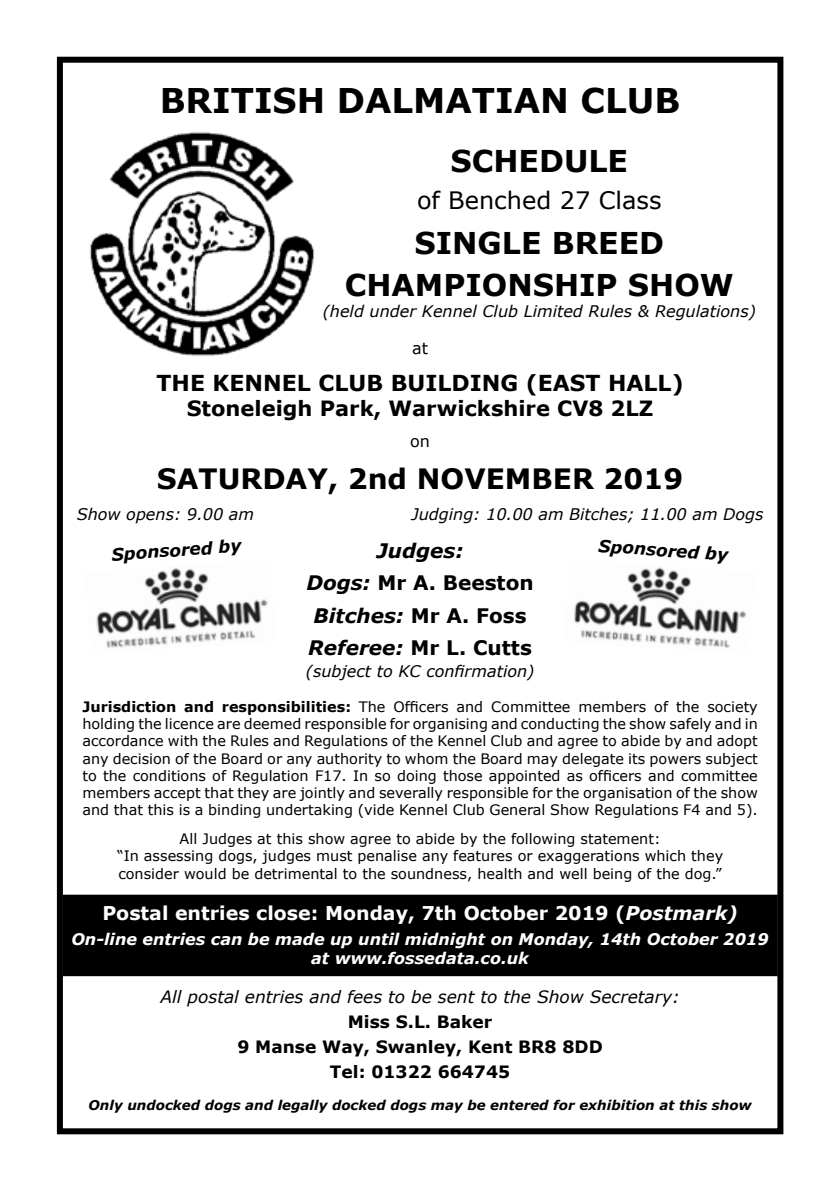
<style>
.page{position:relative;width:840px;height:1191px;background:#fff}
.page>*{position:absolute;margin:0;border:0;box-sizing:border-box;transform-origin:0 0}
.t1{font:700 34px "Verdana";color:#000}
.t2{font:700 30px/41.8px "Verdana";color:#000;text-align:center}
.t3{font:700 28px "Verdana";color:#000}
.t4{font:24px "Verdana";color:#000}
.t5{font:700 22px "Verdana";color:#000}
.t6{font:700 21px "Verdana";color:#000}
.t7{font:italic 700 20px/32.4px "Verdana";color:#000;text-align:center}
.t8{font:700 19px "Verdana";color:#fff}
.t9{font:700 17px/25px "Verdana";color:#000;text-align:center}
.t10{font:italic 17px "Verdana";color:#000}
.t11{font:italic 700 17px "Verdana";color:#000}
.t12{font:italic 16px "Verdana";color:#000}
.t13{font:italic 700 16px/19.2px "Verdana";color:#fff;text-align:center}
.t14{font:16px "Verdana";color:#000}
.t15{font:14.4px/17.2px "Verdana";color:#000;text-align:justify}
.t16{font:italic 700 13.4px "Verdana";color:#000}
.s1{font-style:normal}
.s2{font-weight:700}
.s3{font-style:italic}
</style>
<div class="page">
<img style="left:90px;top:132px;width:224px;height:224px">
<div style="left:66px;top:897px;width:708px;height:76px;background:#000"></div>
<div style="left:63px;top:894px;width:714px;height:82px;border:6px solid #000"></div>
<div style="left:57px;top:57px;width:726px;height:1077px;border:6px solid #000"></div>
<img style="left:96px;top:567px;width:172px;height:81px">
<img style="left:574px;top:567px;width:173px;height:82px">
<h1 class="t1" style="left:160px;top:79px;width:522px">BRITISH DALMATIAN CLUB</h1>
<h2 class="t2" style="left:450px;top:139px;width:179px">SCHEDULE</h2>
<h3 class="t4" style="left:417px;top:185px;width:246px">of Benched 27 Class</h3>
<h2 class="t2" style="left:344px;top:221px;width:390px">SINGLE BREED<br>CHAMPIONSHIP SHOW</h2>
<p class="t12" style="left:322px;top:301px;width:434px">(held under Kennel Club Limited Rules &amp; Regulations)</p>
<p class="t14" style="left:412px;top:337px;width:17px">at</p>
<h3 class="t5" style="left:156px;top:369px;width:528px">THE KENNEL CLUB BUILDING (EAST HALL)</h3>
<h3 class="t6" style="left:186px;top:395px;width:468px">Stoneleigh Park, Warwickshire CV8 2LZ</h3>
<p class="t14" style="left:410px;top:431px;width:21px">on</p>
<h3 class="t3" style="left:157px;top:461px;width:527px">SATURDAY, 2nd NOVEMBER 2019</h3>
<p class="t12" style="left:77px;top:503px;width:179px">Show opens: 9.00 am</p>
<p class="t12" style="left:411px;top:503px;width:353px">Judging: 10.00 am Bitches; 11.00 am Dogs</p>
<h3 class="t7" style="left:306px;top:534px;width:229px">Judges:<br>Dogs: <span class="s1">Mr A. Beeston<br></span>Bitches: <span class="s1">Mr A. Foss<br></span>Referee: <span class="s1">Mr L. Cutts</span></h3>
<p class="t12" style="left:305px;top:661px;width:230px">(subject to KC confirmation)</p>
<p class="t15" style="left:82px;top:697px;width:676px"><span class="s2">Jurisdiction and responsibilities:</span> The Officers and Committee members of the society holding the licence are deemed responsible for organising and conducting the show safely and in accordance with the Rules and Regulations of the Kennel Club and agree to abide by and adopt any decision of the Board or any authority to whom the Board may delegate its powers subject to the conditions of Regulation F17. In so doing those appointed as officers and committee members accept that they are jointly and severally responsible for the organisation of the show and that this is a binding undertaking (vide Kennel Club General Show Regulations F4 and 5).</p>
<p class="t15" style="left:117px;top:829px;width:607px;text-align:center">All Judges at this show agree to abide by the following statement:<br>“In assessing dogs, judges must penalise any features or exaggerations which they consider would be detrimental to the soundness, health and well being of the dog.”</p>
<h3 class="t8" style="left:102px;top:900px;width:636px">Postal entries close: Monday, 7th October 2019 (<span class="s3">Postmark)</span></h3>
<p class="t13" style="left:71px;top:928px;width:698px">On-line entries can be made up until midnight on Monday, 14th October 2019 at www.fossedata.co.uk</p>
<p class="t10" style="left:160px;top:986px;width:520px">All postal entries and fees to be sent to the Show Secretary:</p>
<p class="t9" style="left:237px;top:1009px;width:367px">Miss S.L. Baker<br>9 Manse Way, Swanley, Kent BR8 8DD<br>Tel: 01322 664745</p>
<p class="t16" style="left:88px;top:1096px;width:664px">Only undocked dogs and legally docked dogs may be entered for exhibition at this show</p>
<p class="t11" style="left:111px;top:544px;width:131px;rotate:-4deg">Sponsored by</p>
<p class="t11" style="left:599px;top:535px;width:131px;rotate:4deg">Sponsored by</p>
</div>
